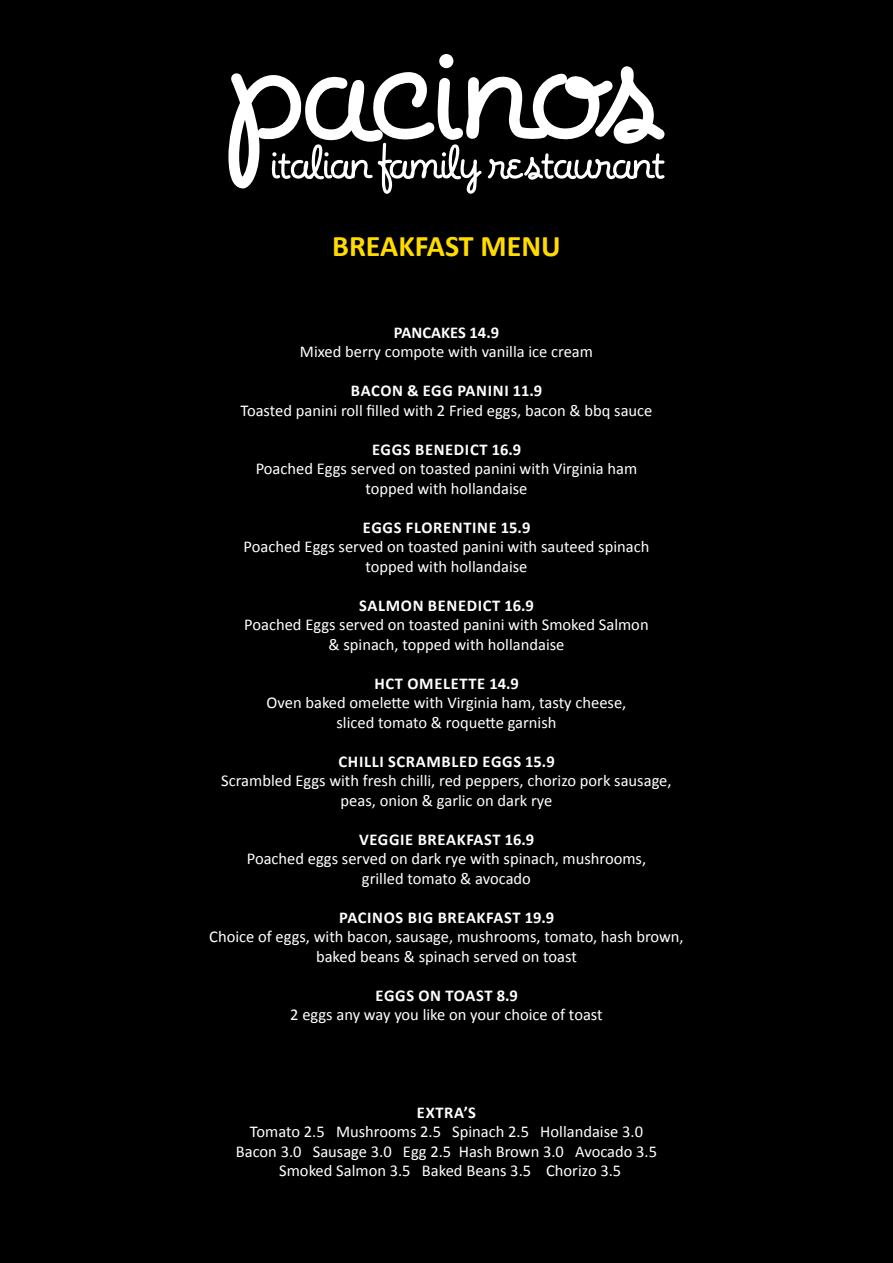
<style>
.page{position:relative;width:893px;height:1263px;background:#000}
.page>*{position:absolute;margin:0;border:0;box-sizing:border-box;transform-origin:0 0}
.t1{font:700 30px "Calibri";color:#ffdb00}
.t2{font:16.5px/19.5px "Calibri";color:#fff;text-align:center}
.t3{font:700 16.5px "Calibri";letter-spacing:.04em;color:#fff}
.t4{font:700 16.5px "Calibri";color:#fff}
</style>
<div class="page">
<div style="left:439px;top:54px;width:14px;height:14px;background:#fff;border-radius:50%"></div>
<svg style="left:228px;top:66px;width:437px;height:128px"></svg>
<h1 class="t1" style="left:332px;top:227px;width:230px">BREAKFAST MENU</h1>
<p class="t4" style="left:394px;top:322px;width:107px">PANCAKES 14.9</p>
<p class="t2" style="left:300px;top:341px;width:295px">Mixed berry compote with vanilla ice cream</p>
<p class="t3" style="left:351px;top:380px;width:193px">BACON &amp; EGG PAN INI 11.9</p>
<p class="t2" style="left:240px;top:400px;width:413px">Toasted panini roll filled with 2 Fried eggs, bacon &amp; bbq sauce</p>
<p class="t3" style="left:372px;top:439px;width:151px">EGGS BENEDICT 16.9</p>
<p class="t2" style="left:256px;top:458px;width:383px">Poached Eggs served on toasted panini with Virginia ham topped with hollandaise</p>
<p class="t3" style="left:363px;top:517px;width:81px">EGGS FLORENT</p>
<p class="t3" style="left:472px;top:517px;width:60px">INE 15.9</p>
<p class="t2" style="left:244px;top:536px;width:407px">Poached Eggs served on toasted panini with sauteed spinach topped with hollandaise</p>
<p class="t3" style="left:359px;top:595px;width:176px">SALMON BENEDICT 16.9</p>
<p class="t2" style="left:244px;top:614px;width:406px">Poached Eggs served on toasted panini with Smoked Salmon &amp; spinach, topped with hollandaise</p>
<p class="t3" style="left:374px;top:673px;width:46px">HCT OME</p>
<p class="t3" style="left:443px;top:673px;width:17px">LETTE</p>
<p class="t3" style="left:489px;top:673px;width:31px">14.9</p>
<p class="t2" style="left:267px;top:692px;width:361px">Oven baked omelette with Virginia ham, tasty cheese, sliced tomato &amp; roquette garnish</p>
<p class="t3" style="left:339px;top:751px;width:70px">CHILLI SCRAMB</p>
<p class="t3" style="left:451px;top:751px;width:105px">LED EGGS 15.9</p>
<p class="t2" style="left:221px;top:770px;width:452px">Scrambled Eggs with fresh chilli, red peppers, chorizo pork sausage, peas, onion &amp; garlic on dark rye</p>
<p class="t3" style="left:359px;top:829px;width:79px">VEGGIE BREAKFAST</p>
<p class="t3" style="left:505px;top:829px;width:31px">16.9</p>
<p class="t2" style="left:247px;top:848px;width:401px">Poached eggs served on dark rye with spinach, mushrooms, grilled tomato &amp; avocado</p>
<p class="t3" style="left:339px;top:907px;width:119px">PACINOS BIG BREAKFAST</p>
<p class="t3" style="left:525px;top:907px;width:31px">19.9</p>
<p class="t2" style="left:209px;top:926px;width:476px">Choice of eggs, with bacon, sausage, mushrooms, tomato, hash brown, baked beans &amp; spinach served on toast</p>
<p class="t3" style="left:376px;top:985px;width:100px">EGGS ON TOAST</p>
<p class="t3" style="left:497px;top:985px;width:23px">8.9</p>
<p class="t2" style="left:290px;top:1004px;width:314px">2 eggs any way you like on your choice of toast</p>
<p class="t3" style="left:417px;top:1102px;width:60px">EXTRA’S</p>
<p class="t2" style="left:236px;top:1121px;width:423px">Tomato 2.5 Mushrooms 2.5 Spinach 2.5 Hollandaise 3.0<br>Bacon 3.0 Sausage 3.0 Egg 2.5 Hash Brown 3.0 Avocado 3.5<br>Smoked Salmon 3.5 Baked Beans 3.5 Chorizo 3.5</p>
</div>
